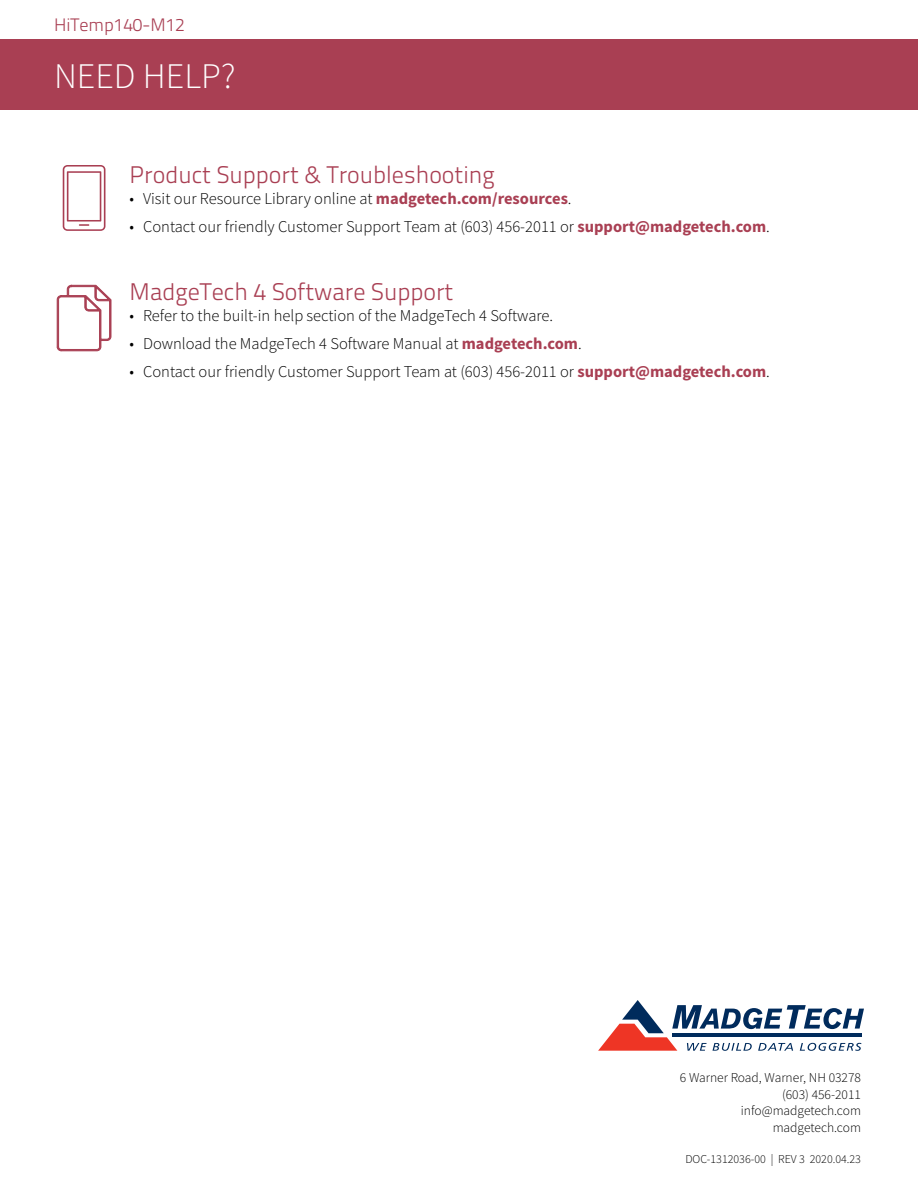
<style>
.page{position:relative;width:918px;height:1188px;background:#fff}
.page>*{position:absolute;margin:0;border:0;box-sizing:border-box;transform-origin:0 0}
.t1{font:300 36px "Source Sans Pro";color:#fff}
.t2{font:300 24px "Titillium Text 22 L";color:#a93f53}
.t3{font:300 18px "Titillium Text 22 L";color:#a93f53}
.t4{font:300 16.5px "Source Sans Pro";color:#000}
.t5{font:300 13.5px/16.5px "Source Sans Pro";color:#000;text-align:right}
.t6{font:300 12px "Source Sans Pro";color:#000}
.s1{font-weight:700;color:#a93f53}
</style>
<div class="page">
<div style="left:0;top:39px;width:918px;height:71px;background:#a93f53"></div>
<svg style="left:598px;top:1000px;width:266px;height:51px"></svg>
<hr style="left:672px;top:1033px;width:190px;height:4px;background:#002b5c">
<svg style="left:63px;top:165px;width:42px;height:66px"></svg>
<svg style="left:57px;top:285px;width:54px;height:66px"></svg>
<p class="t3" style="left:54px;top:11px;width:132px">HiTemp140-M12</p>
<h1 class="t1" style="left:54px;top:54px;width:183px">NEED HELP?</h1>
<h2 class="t2" style="left:130px;top:157px;width:367px">Product Support &amp; Troubleshooting</h2>
<p class="t4" style="left:130px;top:188px;width:443px">• Visit our Resource Library online at <span class="s1">madgetech.com/resources</span>.</p>
<p class="t4" style="left:130px;top:216px;width:642px">• Contact our friendly Customer Support Team at (603) 456-2011 or <span class="s1">support@madgetech.com</span>.</p>
<h2 class="t2" style="left:130px;top:274px;width:325px">MadgeTech 4 Software Support</h2>
<p class="t4" style="left:130px;top:305px;width:425px">• Refer to the built-in help section of the MadgeTech 4 Software.</p>
<p class="t4" style="left:130px;top:333px;width:454px">• Download the MadgeTech 4 Software Manual at <span class="s1">madgetech.com</span>.</p>
<p class="t4" style="left:130px;top:361px;width:642px">• Contact our friendly Customer Support Team at (603) 456-2011 or <span class="s1">support@madgetech.com</span>.</p>
<p class="t5" style="left:680px;top:1070px;width:183px">6 Warner Road, Warner, NH 03278 (603) 456-2011 info@madgetech.com madgetech.com</p>
<p class="t6" style="left:685px;top:1151px;width:177px">DOC-1312036-00 | REV 3 2020.04.23</p>
</div>
